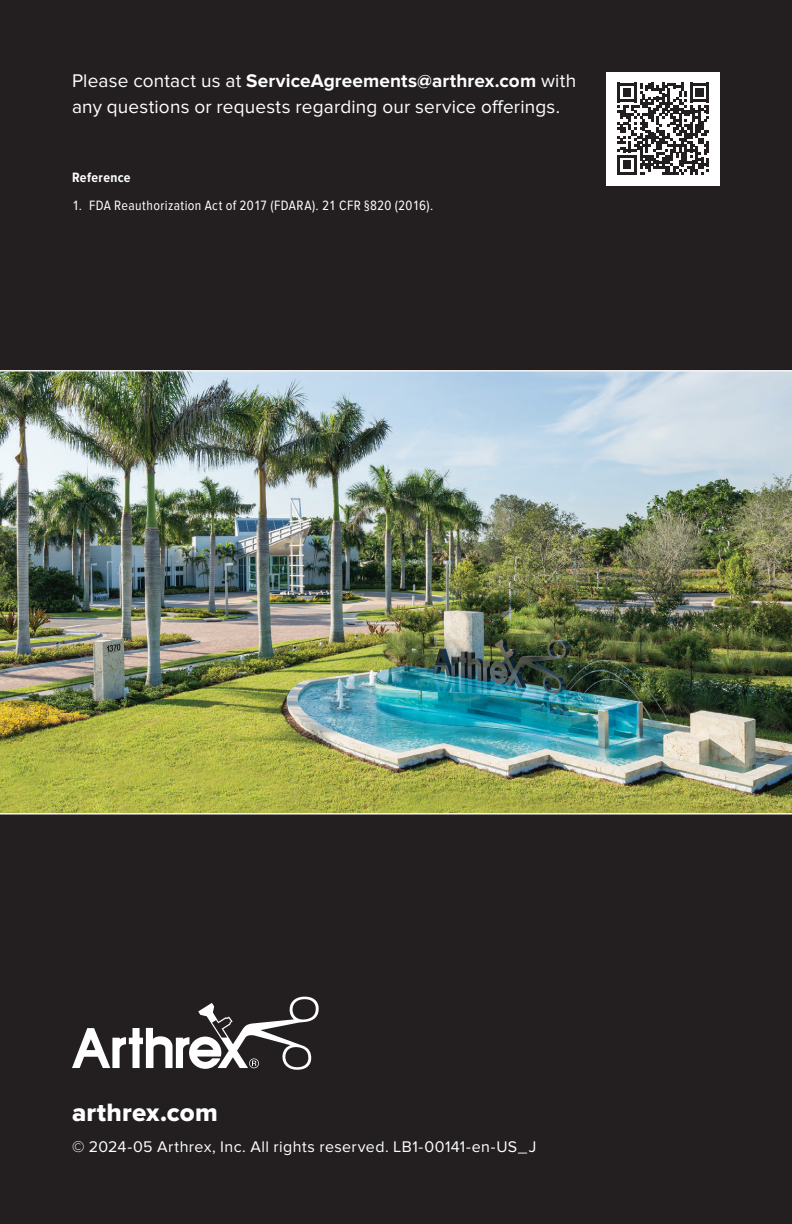
<style>
.page{position:relative;width:792px;height:1224px;background:#231f20}
.page>*{position:absolute;margin:0;border:0;box-sizing:border-box;transform-origin:0 0}
._18_Backsite_Address{font:26px "Proxima Nova Extrabld";letter-spacing:.005em;color:#fff}
._07_Running_Text{font:19px/26px "Proxima Nova";letter-spacing:.01em;color:#fff}
._18_Backsite_Address-2{font:16px "Proxima Nova";letter-spacing:.025em;color:#fff}
.t1{font:14px "Proxima Nova Cond";letter-spacing:.025em;color:#fff}
._17_Reference_Notes_7pt{font:700 14px "Proxima Nova Cond";letter-spacing:.025em;color:#fff}
.s1{font-weight:700}
</style>
<div class="page">
<svg style="left:72px;top:997px;width:247px;height:73px"></svg>
<img style="left:0;top:371px;width:792px;height:442px">
<hr style="left:0;top:370px;width:792px;height:1px;background:#fff">
<hr style="left:0;top:813px;width:792px;height:2px;background:#fff">
<div style="left:607px;top:72px;width:113px;height:113px;background:#fff"></div>
<svg style="left:617px;top:83px;width:92px;height:92px"></svg>
<p class="_07_Running_Text" style="left:72px;top:68px;width:506px">Please contact us at <span class="s1">ServiceAgreements@arthrex.com</span> with any questions or requests regarding our service offerings.</p>
<p class="_17_Reference_Notes_7pt" style="left:72px;top:169px;width:60px">Reference</p>
<p class="t1" style="left:72px;top:198px;width:363px">1. FDA Reauthorization Act of 2017 (FDARA). 21 CFR §820 (2016).</p>
<p class="_18_Backsite_Address" style="left:72px;top:1097px;width:147px">arthrex.com</p>
<p class="_18_Backsite_Address-2" style="left:72px;top:1137px;width:466px">© 2024-05 Arthrex, Inc. All rights reserved. LB1-00141-en-US_J</p>
</div>
